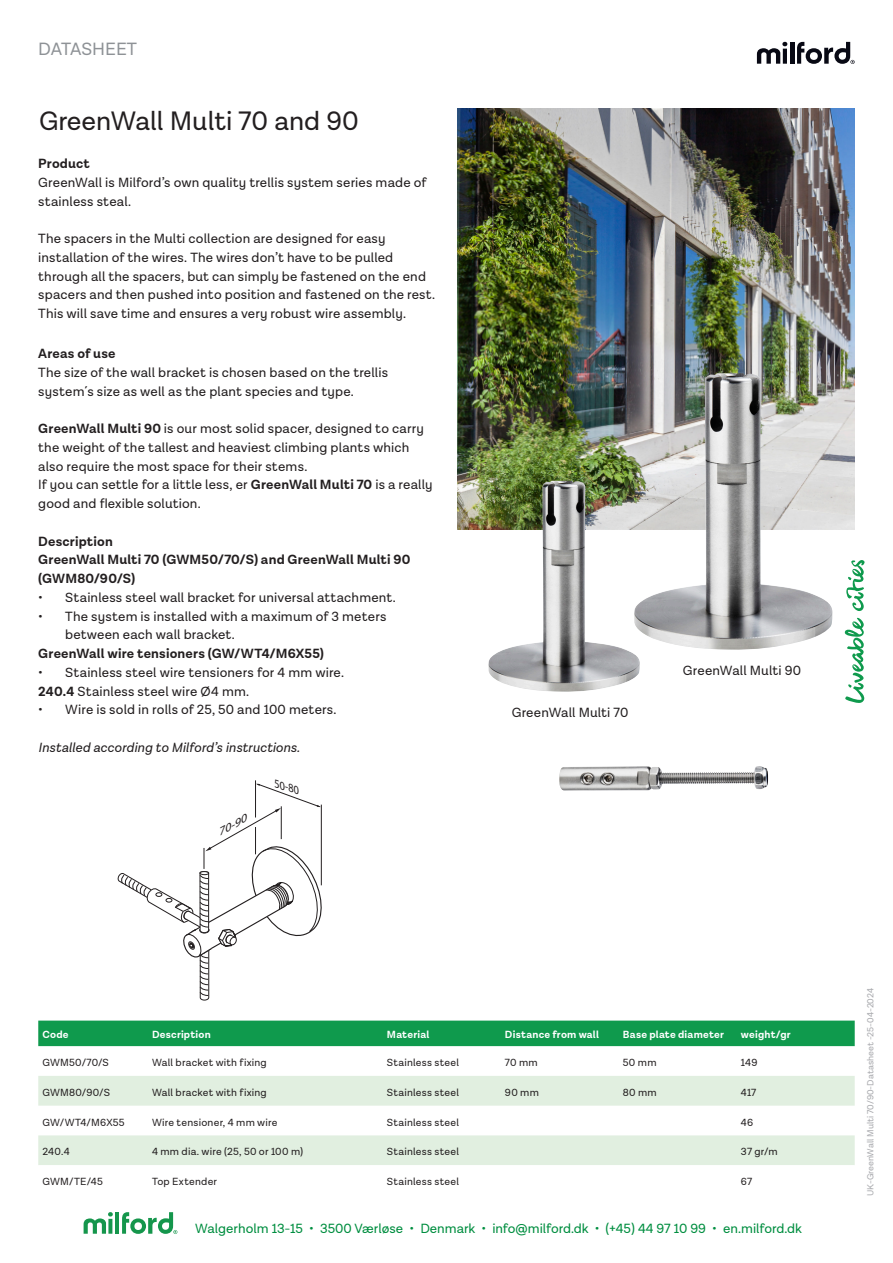
<style>
.page{position:relative;width:893px;height:1263px;background:#fff}
.page>*{position:absolute;margin:0;border:0;box-sizing:border-box;transform-origin:0 0}
.t1{font:27px "Lota Grotesque Alt 2";color:#231f20}
.t2{font:18px "Lota Grotesque Alt 2";letter-spacing:-.005em;color:#8e9296}
.t3{font:13.5px/18.8px "Lota Grotesque Alt 2";letter-spacing:.01em;color:#231f20}
.t4{font:700 13.5px/18.8px "Lota Grotesque Alt 2";letter-spacing:.01em;color:#231f20}
.t5{font:13.5px "Lota Grotesque Alt 2";color:#008e40}
.t6{font:italic 13.5px "Lota Grotesque Alt 2";letter-spacing:.01em;color:#231f20}
.t7{font:italic 11.55px "Helvetica Neue";color:#231f20}
.t8{font:italic 10.95px "Helvetica Neue";color:#231f20;scale:1.22 1}
.Skema{font:10.5px "Lota Grotesque Alt 2";letter-spacing:.02em;color:#231f20}
.Skema-2{font:700 10.5px "Lota Grotesque Alt 2";letter-spacing:.02em;color:#fff}
.t9{font:9px "Lota Grotesque Alt 2";color:#a8a9ad}
.s1{font-weight:700}
</style>
<div class="page">
<svg style="left:845px;top:618px;width:19px;height:85px"></svg>
<svg style="left:846px;top:560px;width:18px;height:51px"></svg>
<svg style="left:757px;top:42px;width:30px;height:22px"></svg>
<hr style="left:790px;top:42px;width:4px;height:22px;background:#080914">
<svg style="left:797px;top:42px;width:58px;height:22px"></svg>
<svg style="left:84px;top:1212px;width:29px;height:22px"></svg>
<hr style="left:115px;top:1212px;width:4px;height:22px;background:#15964c">
<svg style="left:122px;top:1212px;width:55px;height:22px"></svg>
<img style="left:457px;top:108px;width:398px;height:421px">
<img style="left:559px;top:766px;width:204px;height:24px">
<svg style="left:118px;top:780px;width:204px;height:221px"></svg>
<div style="left:298px;top:892px;width:15px;height:19px;background:#fff"></div>
<div style="left:38px;top:1020px;width:817px;height:26px;background:#0f9a4d"></div>
<svg style="left:38px;top:1076px;width:817px;height:89px;fill:#e1efe0"></svg>
<img style="left:633px;top:373px;width:199px;height:277px">
<img style="left:488px;top:481px;width:152px;height:211px">
<h2 class="t2" style="left:38px;top:39px;width:100px">DATASHEET</h2>
<p class="t1" style="left:39px;top:106px;width:321px">GreenWall Multi 70 and 90</p>
<p class="t4" style="left:38px;top:155px;width:53px">Product</p>
<p class="t3" style="left:38px;top:173px;width:390px">GreenWall is Milford’s own quality trellis system series made of stainless steal.</p>
<p class="t3" style="left:38px;top:229px;width:398px">The spacers in the Multi collection are designed for easy installation of the wires. The wires don’t have to be pulled through all the spacers, but can simply be fastened on the end spacers and then pushed into position and fastened on the rest.<br>This will save time and ensures a very robust wire assembly.</p>
<p class="t4" style="left:38px;top:345px;width:79px">Areas of use</p>
<p class="t3" style="left:38px;top:363px;width:351px">The size of the wall bracket is chosen based on the trellis system´s size as well as the plant species and type.</p>
<p class="t3" style="left:38px;top:419px;width:396px"><span class="s1">GreenWall Multi 90</span> is our most solid spacer, designed to carry the weight of the tallest and heaviest climbing plants which also require the most space for their stems.<br>If you can settle for a little less, er <span class="s1">GreenWall Multi 70</span> is a really good and flexible solution.</p>
<p class="t4" style="left:38px;top:532px;width:374px">Description<br>GreenWall Multi 70 (GWM50/70/S) and GreenWall Multi 90 (GWM80/90/S)</p>
<p class="t3" style="left:38px;top:588px;width:359px">• Stainless steel wall bracket for universal attachment.</p>
<p class="t3" style="left:65px;top:607px;width:323px;text-indent:-27px">• The system is installed with a maximum of 3 meters between each wall bracket.</p>
<p class="t4" style="left:38px;top:645px;width:287px">GreenWall wire tensioners (GW/WT4/M6X55)</p>
<p class="t3" style="left:38px;top:663px;width:307px">• Stainless steel wire tensioners for 4 mm wire.</p>
<p class="t3" style="left:38px;top:682px;width:212px"><span class="s1">240.4</span> Stainless steel wire Ø4 mm.</p>
<p class="t3" style="left:38px;top:701px;width:300px">• Wire is sold in rolls of 25, 50 and 100 meters.</p>
<p class="t6" style="left:38px;top:740px;width:263px">Installed according to Milford’s instructions.</p>
<p class="t8" style="left:214px;top:827px;width:27px;rotate:-28deg">70-90</p>
<p class="t7" style="left:278px;top:776px;width:28px;rotate:19deg">50-80</p>
<p class="t3" style="left:512px;top:703px;width:118px">GreenWall Multi 70</p>
<p class="t3" style="left:683px;top:661px;width:120px">GreenWall Multi 90</p>
<p class="Skema-2" style="left:43px;top:1029px;width:28px">Code</p>
<p class="Skema-2" style="left:152px;top:1029px;width:60px">Description</p>
<p class="Skema-2" style="left:387px;top:1029px;width:44px">Material</p>
<p class="Skema-2" style="left:505px;top:1029px;width:96px">Distance from wall</p>
<p class="Skema-2" style="left:623px;top:1029px;width:103px">Base plate diameter</p>
<p class="Skema-2" style="left:741px;top:1029px;width:51px">weight/gr</p>
<p class="Skema" style="left:43px;top:1056px;width:68px">GWM50/70/S</p>
<p class="Skema" style="left:152px;top:1056px;width:116px">Wall bracket with fixing</p>
<p class="Skema" style="left:387px;top:1056px;width:74px">Stainless steel</p>
<p class="Skema" style="left:505px;top:1056px;width:34px">70 mm</p>
<p class="Skema" style="left:623px;top:1056px;width:35px">50 mm</p>
<p class="Skema" style="left:741px;top:1056px;width:18px">149</p>
<p class="Skema" style="left:43px;top:1086px;width:69px">GWM80/90/S</p>
<p class="Skema" style="left:152px;top:1086px;width:116px">Wall bracket with fixing</p>
<p class="Skema" style="left:387px;top:1086px;width:74px">Stainless steel</p>
<p class="Skema" style="left:505px;top:1086px;width:35px">90 mm</p>
<p class="Skema" style="left:623px;top:1086px;width:35px">80 mm</p>
<p class="Skema" style="left:741px;top:1086px;width:17px">417</p>
<p class="Skema" style="left:43px;top:1116px;width:84px">GW/WT4/M6X55</p>
<p class="Skema" style="left:152px;top:1116px;width:127px">Wire tensioner, 4 mm wire</p>
<p class="Skema" style="left:387px;top:1116px;width:74px">Stainless steel</p>
<p class="Skema" style="left:741px;top:1116px;width:14px">46</p>
<p class="Skema" style="left:43px;top:1146px;width:29px">240.4</p>
<p class="Skema" style="left:152px;top:1146px;width:153px">4 mm dia. wire (25, 50 or 100 m)</p>
<p class="Skema" style="left:387px;top:1146px;width:74px">Stainless steel</p>
<p class="Skema" style="left:741px;top:1146px;width:38px">37 gr/m</p>
<p class="Skema" style="left:43px;top:1176px;width:62px">GWM/TE/45</p>
<p class="Skema" style="left:152px;top:1176px;width:67px">Top Extender</p>
<p class="Skema" style="left:387px;top:1176px;width:74px">Stainless steel</p>
<p class="Skema" style="left:741px;top:1176px;width:13px">67</p>
<p class="t5" style="left:195px;top:1221px;width:608px">Walgerholm 13-15 • 3500 Værløse • Denmark • info@milford.dk • (+45) 44 97 10 99 • en.milford.dk</p>
<p class="t9" style="left:865px;top:1196px;width:209px;rotate:-90deg">UK-GreenWall Multi 70/90-Datasheet -25-04-2024</p>
</div>
